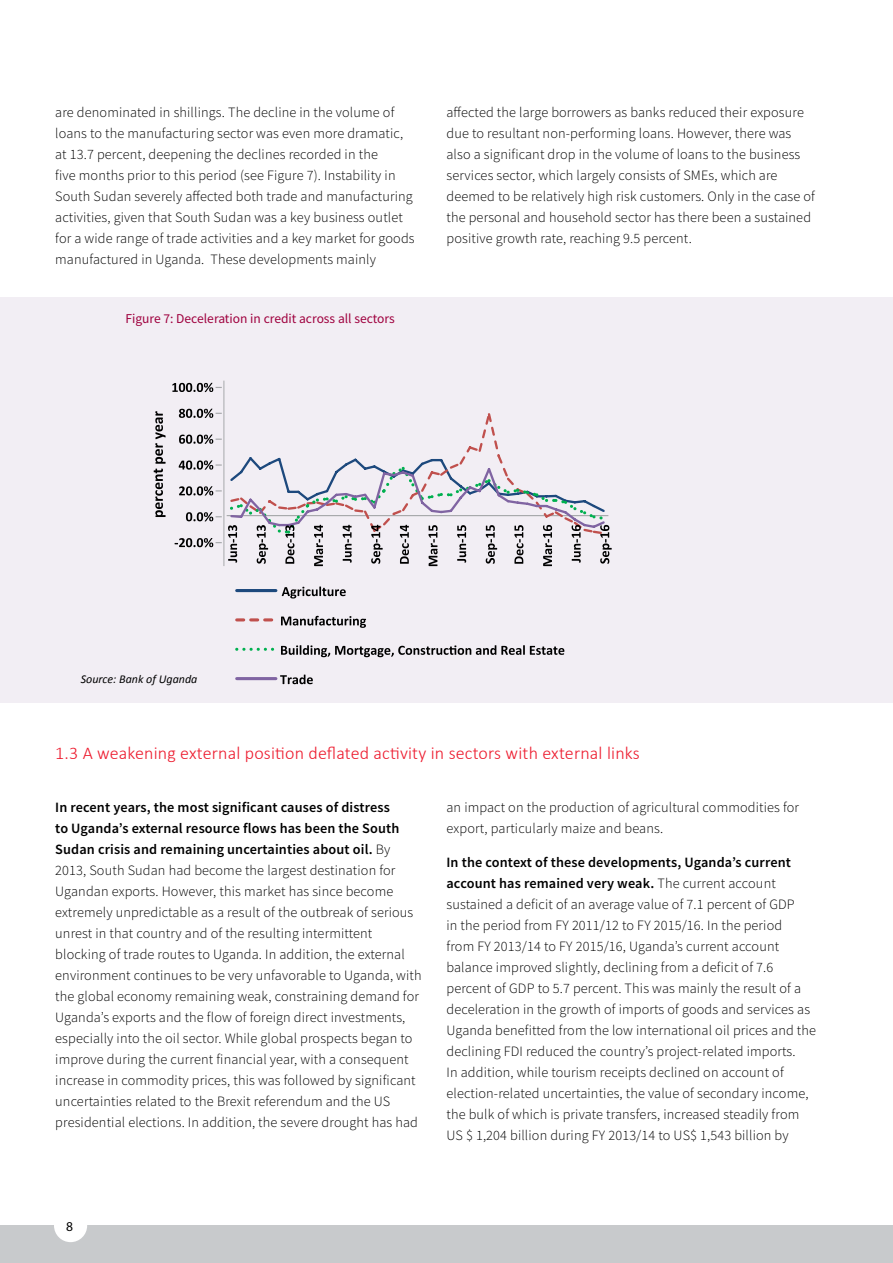
<style>
.page{position:relative;width:893px;height:1263px;background:#fff}
.page>*{position:absolute;margin:0;border:0;box-sizing:border-box;transform-origin:0 0}
.t1{font:300 18px "Calibri";letter-spacing:.01em;color:#ed1b2e}
.t2{font:300 14.25px/21px "Source Sans Pro";letter-spacing:.01em;color:#000}
.t3{font:13.5px "Source Sans Pro";color:#9f003e}
.t4{font:13.5px "Myriad Pro";color:#000}
.t5{font:italic 12px "Calibri";color:#000}
.s1{font-weight:600}
</style>
<div class="page">
<div style="left:0;top:1225px;width:893px;height:38px;background:#c8cacc"></div>
<div style="left:54px;top:1209px;width:33px;height:33px;background:#fff;border-radius:50%"></div>
<div style="left:0;top:298px;width:893px;height:405px;background:#f2eef4"></div>
<hr style="left:227px;top:515px;width:381px;height:1px;background:#a7a9ab">
<svg style="left:466px;top:413px;width:34px;height:42px"></svg>
<svg style="left:228px;top:455px;width:384px;height:111px"></svg>
<svg style="left:154px;top:411px;width:12px;height:106px"></svg>
<hr style="left:237px;top:589px;width:39px;height:3px;background:#1d497d">
<svg style="left:282px;top:586px;width:64px;height:12px"></svg>
<svg style="left:237px;top:616px;width:129px;height:12px"></svg>
<svg style="left:237px;top:645px;width:327px;height:12px"></svg>
<hr style="left:237px;top:677px;width:39px;height:3px;background:#8064a2">
<svg style="left:280px;top:675px;width:33px;height:9px"></svg>
<hr style="left:223px;top:381px;width:1px;height:185px;background:#a7a9ab">
<svg style="left:172px;top:383px;width:50px;height:9px"></svg>
<svg style="left:179px;top:409px;width:43px;height:9px"></svg>
<svg style="left:179px;top:434px;width:43px;height:10px"></svg>
<svg style="left:179px;top:460px;width:43px;height:10px"></svg>
<svg style="left:179px;top:486px;width:43px;height:10px"></svg>
<svg style="left:186px;top:512px;width:36px;height:9px"></svg>
<svg style="left:175px;top:538px;width:47px;height:9px"></svg>
<p class="t2" style="left:55px;top:102px;width:361px">are denominated in shillings. The decline in the volume of loans to the manufacturing sector was even more dramatic, at 13.7 percent, deepening the declines recorded in the<br>five months prior to this period (see Figure 7). Instability in South Sudan severely affected both trade and manufacturing activities, given that South Sudan was a key business outlet for a wide range of trade activities and a key market for goods manufactured in Uganda. These developments mainly</p>
<p class="t2" style="left:446px;top:102px;width:370px">affected the large borrowers as banks reduced their exposure due to resultant non-performing loans. However, there was also a significant drop in the volume of loans to the business services sector, which largely consists of SMEs, which are deemed to be relatively high risk customers. Only in the case of the personal and household sector has there been a sustained positive growth rate, reaching 9.5 percent.</p>
<p class="t3" style="left:125px;top:310px;width:271px">Figure 7: Deceleration in credit across all sectors</p>
<p class="t5" style="left:81px;top:670px;width:118px">Source: Bank of Uganda</p>
<p class="t1" style="left:55px;top:742px;width:586px">1.3 A weakening external position deflated activity in sectors with external links</p>
<p class="t2" style="left:55px;top:797px;width:368px"><span class="s1">In recent years, the most significant causes of distress<br>to Uganda’s external resource flows has been the South Sudan crisis and remaining uncertainties about oil.</span> By 2013, South Sudan had become the largest destination for Ugandan exports. However, this market has since become extremely unpredictable as a result of the outbreak of serious unrest in that country and of the resulting intermittent blocking of trade routes to Uganda. In addition, the external environment continues to be very unfavorable to Uganda, with the global economy remaining weak, constraining demand for Uganda’s exports and the flow of foreign direct investments, especially into the oil sector. While global prospects began to improve during the current financial year, with a consequent increase in commodity prices, this was followed by significant uncertainties related to the Brexit referendum and the US presidential elections. In addition, the severe drought has had</p>
<p class="t2" style="left:446px;top:797px;width:354px">an impact on the production of agricultural commodities for export, particularly maize and beans.</p>
<p class="t2" style="left:446px;top:852px;width:371px"><span class="s1">In the context of these developments, Uganda’s current account has remained very weak.</span> The current account sustained a deficit of an average value of 7.1 percent of GDP<br>in the period from FY 2011/12 to FY 2015/16. In the period<br>from FY 2013/14 to FY 2015/16, Uganda’s current account balance improved slightly, declining from a deficit of 7.6 percent of GDP to 5.7 percent. This was mainly the result of a deceleration in the growth of imports of goods and services as Uganda benefitted from the low international oil prices and the declining FDI reduced the country’s project-related imports.<br>In addition, while tourism receipts declined on account of election-related uncertainties, the value of secondary income, the bulk of which is private transfers, increased steadily from US $ 1,204 billion during FY 2013/14 to US$ 1,543 billion by</p>
<p class="t4" style="left:66px;top:1218px;width:8px">8</p>
</div>
